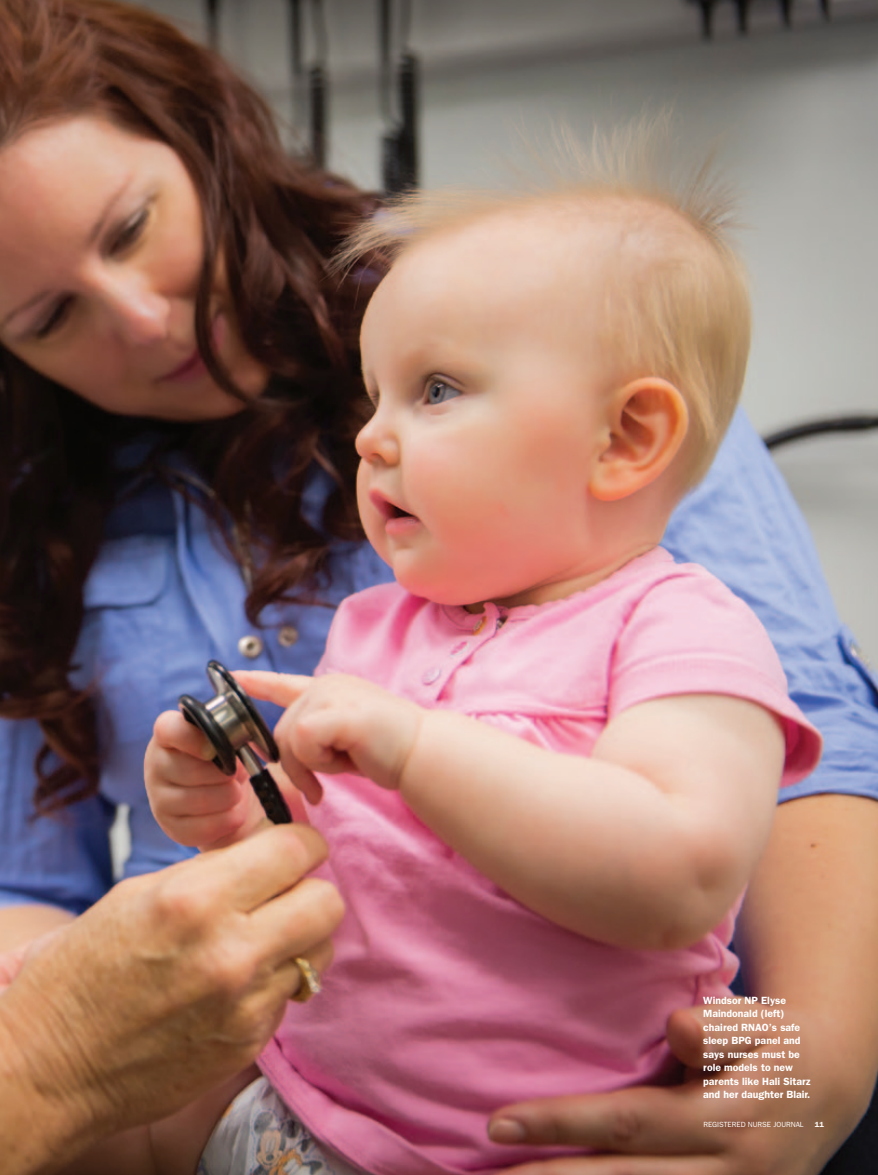
<style>
.page{position:relative;width:878px;height:1175px;background:#fff}
.page>*{position:absolute;margin:0;border:0;box-sizing:border-box;transform-origin:0 0}
.t1{font:600 10.5px/13.5px "Franklin Gothic";color:#fff}
.t2{font:7.5px "Franklin Gothic";color:#fff}
.t3{font:600 7.5px "Franklin Gothic";color:#fff}
</style>
<div class="page">
<img style="left:0;top:0;width:878px;height:1174px">
<p class="t1" style="left:703px;top:993px;width:109px">Windsor NP Elyse<br>Maindonald (left) chaired RNAO’s safe sleep BPG panel and says nurses must be role models to new parents like Hali Sitarz and her daughter Blair.</p>
<p class="t2" style="left:703px;top:1120px;width:102px">REGISTERED NURSE JOURNAL</p>
<p class="t3" style="left:815px;top:1119px;width:10px">11</p>
</div>
